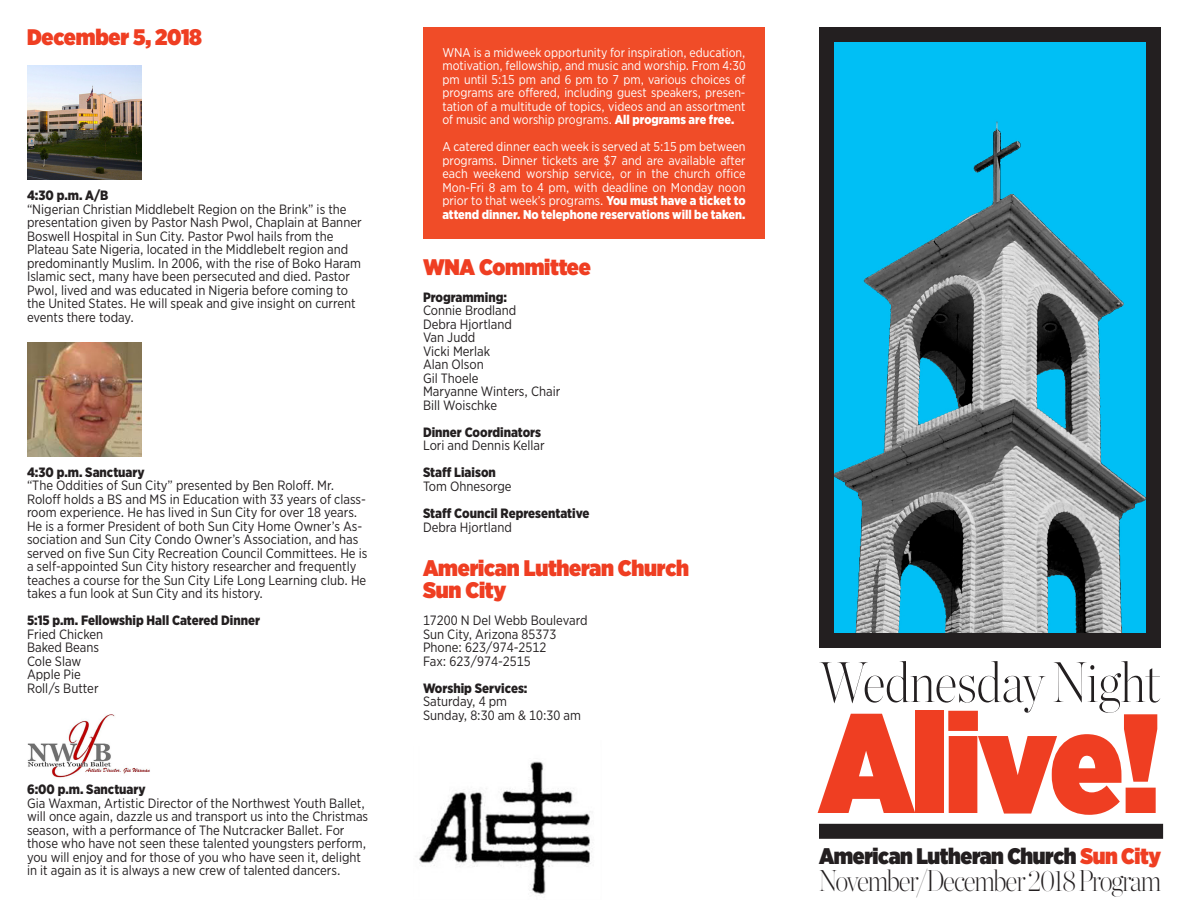
<style>
.page{position:relative;width:1188px;height:918px;background:#fff}
.page>*{position:absolute;margin:0;border:0;box-sizing:border-box;transform-origin:0 0}
.t1{font:900 141px "Gotham Narrow";letter-spacing:-.025em;color:#ef3e22}
.t2{font:57px "Chronicle Hairline Cond";letter-spacing:-.01em;color:#231f20}
.t3{font:30px "Chronicle Hairline Cond";letter-spacing:-.04em;color:#231f20}
.t4{font:900 22.5px "Gotham Narrow";letter-spacing:-.01em;color:#ef3e22}
.t5{font:900 22.5px "Gotham Narrow";letter-spacing:-.015em;color:#231f20}
.t6{font:13.5px/13.5px "Gotham Narrow";color:#231f20}
.t7{font:900 13.5px "Gotham Narrow";color:#231f20}
.t8{font:12.75px/13.5px "Gotham Narrow";color:#fff;text-align:justify}
.s1{font-weight:900}
.s2{color:#ef3e22}
</style>
<div class="page">
<img style="left:835px;top:43px;width:310px;height:589px">
<div style="left:819px;top:27px;width:342px;height:621px;border:15px solid #231f20"></div>
<div style="left:819px;top:824px;width:344px;height:15px;background:#231f20"></div>
<div style="left:423px;top:27px;width:342px;height:212px;background:#f04c28"></div>
<img style="left:419px;top:761px;width:173px;height:134px">
<img style="left:27px;top:66px;width:114px;height:114px">
<img style="left:27px;top:342px;width:114px;height:115px">
<img style="left:27px;top:714px;width:123px;height:64px">
<p class="t4" style="left:27px;top:22px;width:177px">December 5, 2018</p>
<p class="t7" style="left:27px;top:187px;width:83px">4:30 p.m. A/B</p>
<p class="t6" style="left:27px;top:202px;width:321px">“Nigerian Christian Middlebelt Region on the Brink” is the</p>
<p class="t6" style="left:27px;top:215px;width:336px">presentation given by Pastor Nash Pwol, Chaplain at Banner</p>
<p class="t6" style="left:27px;top:229px;width:336px">Boswell Hospital in Sun City. Pastor Pwol hails from the Plateau Sate Nigeria, located in the Middlebelt region and predominantly Muslim. In 2006, with the rise of Boko Haram Islamic sect, many have been persecuted and died. Pastor Pwol, lived and was educated in Nigeria before coming to the United States. He will speak and give insight on current events there today.</p>
<p class="t7" style="left:27px;top:463px;width:119px">4:30 p.m. Sanctuary</p>
<p class="t6" style="left:27px;top:479px;width:342px">“The Oddities of Sun City” presented by Ben Roloff. Mr.<br>Roloff holds a BS and MS in Education with 33 years of class&shy;room experience. He has lived in Sun City for over 18 years.<br>He is a former President of both Sun City Home Owner’s As&shy;sociation and Sun City Condo Owner’s Association, and has served on five Sun City Recreation Council Committees. He is a self-appointed Sun City history researcher and frequently teaches a course for the Sun City Life Long Learning club. He takes a fun look at Sun City and its history.</p>
<p class="t7" style="left:27px;top:612px;width:234px">5:15 p.m. Fellowship Hall Catered Dinner</p>
<p class="t6" style="left:27px;top:627px;width:78px">Fried Chicken</p>
<p class="t6" style="left:27px;top:641px;width:74px">Baked Beans</p>
<p class="t6" style="left:27px;top:654px;width:56px">Cole Slaw</p>
<p class="t6" style="left:27px;top:668px;width:55px">Apple Pie</p>
<p class="t6" style="left:27px;top:681px;width:73px">Roll/s Butter</p>
<p class="t7" style="left:27px;top:781px;width:120px">6:00 p.m. Sanctuary</p>
<p class="t6" style="left:27px;top:796px;width:343px">Gia Waxman, Artistic Director of the Northwest Youth Ballet, will once again, dazzle us and transport us into the Christmas season, with a performance of The Nutcracker Ballet. For those who have not seen these talented youngsters perform, you will enjoy and for those of you who have seen it, delight in it again as it is always a new crew of talented dancers.</p>
<p class="t8" style="left:442px;top:45px;width:305px">WNA is a midweek opportunity for inspiration, education, motivation, fellowship, and music and worship. From 4:30 pm until 5:15 pm and 6 pm to 7 pm, various choices of programs are offered, including guest speakers, presen&shy;tation of a multitude of topics, videos and an assortment of music and worship programs. <span class="s1">All programs are free.</span></p>
<p class="t8" style="left:442px;top:140px;width:305px">A catered dinner each week is served at 5:15 pm between programs. Dinner tickets are $7 and are available after each weekend worship service, or in the church office Mon-Fri 8 am to 4 pm, with deadline on Monday noon prior to that week’s programs. <span class="s1">You must have a ticket to attend dinner. No telephone reservations will be taken.</span></p>
<p class="t4" style="left:423px;top:252px;width:169px">WNA Committee</p>
<p class="t7" style="left:423px;top:288px;width:86px">Programming:</p>
<p class="t6" style="left:423px;top:304px;width:95px">Connie Brodland</p>
<p class="t6" style="left:423px;top:317px;width:91px">Debra Hjortland</p>
<p class="t6" style="left:423px;top:331px;width:54px">Van Judd</p>
<p class="t6" style="left:423px;top:344px;width:69px">Vicki Merlak</p>
<p class="t6" style="left:423px;top:358px;width:62px">Alan Olson</p>
<p class="t6" style="left:423px;top:371px;width:57px">Gil Thoele</p>
<p class="t6" style="left:423px;top:385px;width:139px">Maryanne Winters, Chair</p>
<p class="t6" style="left:423px;top:398px;width:76px">Bill Woischke</p>
<p class="t7" style="left:423px;top:423px;width:120px">Dinner Coordinators</p>
<p class="t6" style="left:423px;top:439px;width:123px">Lori and Dennis Kellar</p>
<p class="t7" style="left:423px;top:464px;width:74px">Staff Liaison</p>
<p class="t6" style="left:423px;top:479px;width:90px">Tom Ohnesorge</p>
<p class="t7" style="left:423px;top:504px;width:168px">Staff Council Representative</p>
<p class="t6" style="left:423px;top:520px;width:91px">Debra Hjortland</p>
<p class="t4" style="left:423px;top:553px;width:268px">American Lutheran Church</p>
<p class="t4" style="left:423px;top:575px;width:85px">Sun City</p>
<p class="t6" style="left:423px;top:613px;width:166px">17200 N Del Webb Boulevard</p>
<p class="t6" style="left:423px;top:627px;width:135px">Sun City, Arizona 85373</p>
<p class="t6" style="left:423px;top:640px;width:125px">Phone: 623/974-2512</p>
<p class="t6" style="left:423px;top:654px;width:109px">Fax: 623/974-2515</p>
<p class="t7" style="left:423px;top:679px;width:106px">Worship Services:</p>
<p class="t6" style="left:423px;top:694px;width:86px">Saturday, 4 pm</p>
<p class="t6" style="left:423px;top:708px;width:160px">Sunday, 8:30 am &amp; 10:30 am</p>
<p class="t2" style="left:819px;top:639px;width:343px">Wednesday Night</p>
<p class="t1" style="left:819px;top:668px;width:344px">Alive!</p>
<p class="t5" style="left:819px;top:841px;width:344px">American Lutheran Church <span class="s2">Sun City</span></p>
<p class="t3" style="left:819px;top:858px;width:344px">November/December 2018 Program</p>
</div>
